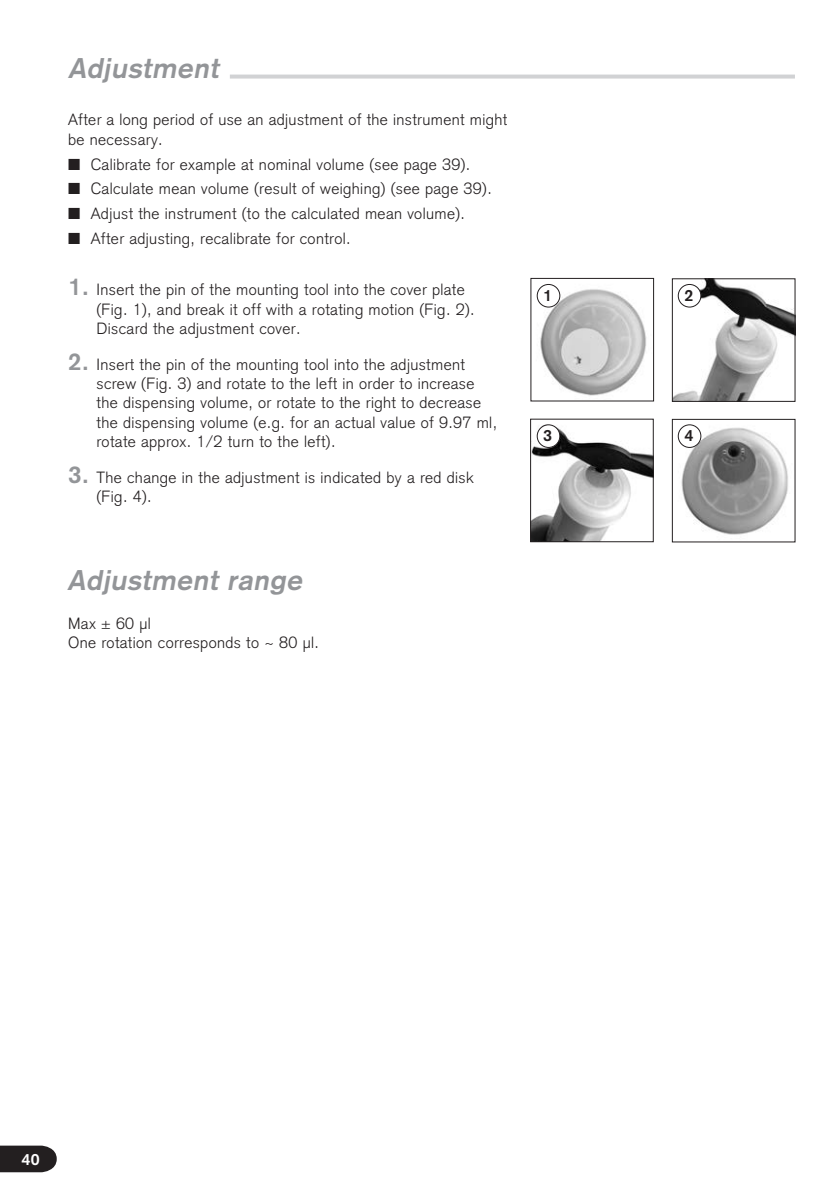
<style>
.page{position:relative;width:840px;height:1191px;background:#fff}
.page>*{position:absolute;margin:0;border:0;box-sizing:border-box;transform-origin:0 0}
.t1{font:italic 700 28px "Akzidenz Grotesk";color:#939598}
.t2{font:300 16px/19.2px "Akzidenz Grotesk";letter-spacing:.025em;color:#231f20}
.t3{font:700 16px "Akzidenz Grotesk";color:#231f20}
.t4{font:700 16px "Akzidenz Grotesk";color:#fff}
.s1{font-weight:700;font-size:24px;color:#939598}
</style>
<div class="page">
<img style="left:538px;top:284px;width:109px;height:112px">
<img style="left:532px;top:424px;width:119px;height:116px">
<div style="left:530px;top:419px;width:123px;height:123px;border:1px solid #231f20"></div>
<img style="left:673px;top:280px;width:120px;height:120px">
<div style="left:671px;top:278px;width:124px;height:124px;border:1px solid #231f20"></div>
<div style="left:678px;top:284px;width:22px;height:23px;background:#fff;border-radius:50%"></div>
<div style="left:677px;top:284px;width:23px;height:23px;border:1px solid #231f20;border-radius:50%"></div>
<div style="left:537px;top:284px;width:22px;height:23px;background:#fff;border-radius:50%"></div>
<div style="left:536px;top:284px;width:23px;height:23px;border:1px solid #231f20;border-radius:50%"></div>
<div style="left:537px;top:425px;width:22px;height:22px;background:#fff;border-radius:50%"></div>
<div style="left:536px;top:424px;width:23px;height:24px;border:1px solid #231f20;border-radius:50%"></div>
<img style="left:679px;top:424px;width:109px;height:111px">
<div style="left:671px;top:419px;width:124px;height:123px;border:1px solid #231f20"></div>
<div style="left:678px;top:425px;width:22px;height:22px;background:#fff;border-radius:50%"></div>
<div style="left:677px;top:424px;width:23px;height:24px;border:1px solid #231f20;border-radius:50%"></div>
<svg style="left:0;top:1145px;width:57px;height:27px;background:#353132"></svg>
<svg style="left:230px;top:75px;width:564px;height:4px;background:#d6d6d8"></svg>
<h1 class="t1" style="left:68px;top:52px;width:157px">Adjustment</h1>
<p class="t2" style="left:68px;top:110px;width:440px">After a long period of use an adjustment of the instrument might be necessary.</p>
<p class="t2" style="left:68px;top:154px;width:403px">■ Calibrate for example at nominal volume (see page 39).</p>
<p class="t2" style="left:68px;top:179px;width:425px">■ Calculate mean volume (result of weighing) (see page 39).</p>
<p class="t2" style="left:68px;top:204px;width:398px">■ Adjust the instrument (to the calculated mean volume).</p>
<p class="t2" style="left:68px;top:229px;width:284px">■ After adjusting, recalibrate for control.</p>
<p class="t2" style="left:96px;top:280px;width:379px;text-indent:-28px"><span class="s1">1.</span> Insert the pin of the mounting tool into the cover plate (Fig. 1), and break it off with a rotating motion (Fig. 2).<br>Discard the adjustment cover.</p>
<p class="t2" style="left:96px;top:355px;width:402px;text-indent:-28px"><span class="s1">2.</span> Insert the pin of the mounting tool into the adjustment screw (Fig. 3) and rotate to the left in order to increase the dispensing volume, or rotate to the right to decrease the dispensing volume (e.g. for an actual value of 9.97 ml, rotate approx. 1/2 turn to the left).</p>
<p class="t2" style="left:96px;top:468px;width:378px;text-indent:-28px"><span class="s1">3.</span> The change in the adjustment is indicated by a red disk (Fig. 4).</p>
<h1 class="t1" style="left:67px;top:563px;width:241px">Adjustment range</h1>
<p class="t2" style="left:68px;top:613px;width:252px">Max ± 60 µl<br>One rotation corresponds to ~ 80 µl.</p>
<p class="t3" style="left:543px;top:286px;width:10px">1</p>
<p class="t3" style="left:684px;top:286px;width:10px">2</p>
<p class="t3" style="left:543px;top:426px;width:10px">3</p>
<p class="t3" style="left:684px;top:426px;width:10px">4</p>
<p class="t4" style="left:21px;top:1150px;width:20px">40</p>
</div>
